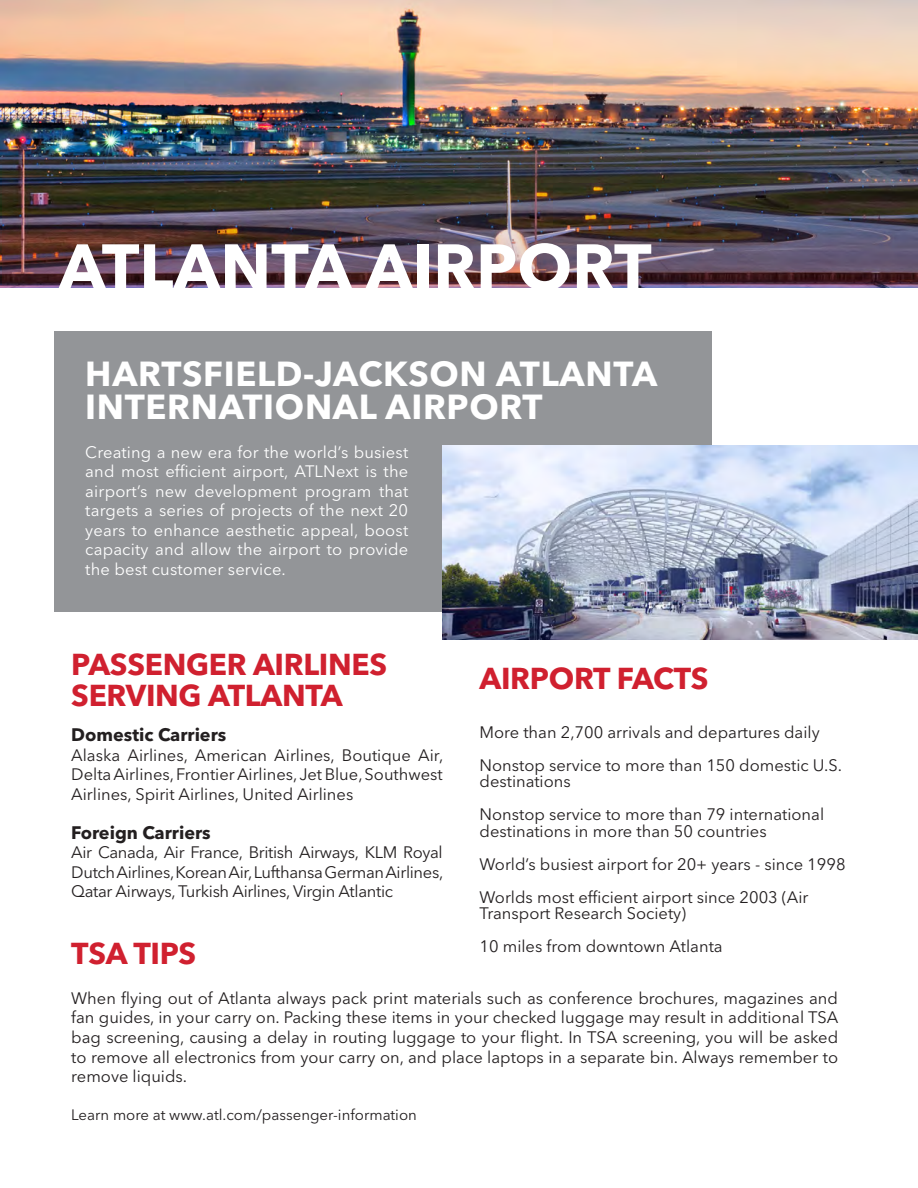
<style>
.page{position:relative;width:918px;height:1188px;background:#fff}
.page>*{position:absolute;margin:0;border:0;box-sizing:border-box;transform-origin:0 0}
.t1{font:700 64.5px "Avenir Next LT Pro";color:#fff}
.t2{font:700 34.5px/33px "Avenir Next LT Pro";letter-spacing:.02em;color:#fff}
.t3{font:700 30px/31.5px "Avenir Next LT Pro";letter-spacing:-.01em;color:#d0202f}
.t4{font:700 18px "Avenir Next LT Pro";color:#231f20}
.t5{font:16.5px/33px "Avenir Next LT Pro";color:#231f20}
.t6{font:16.5px/19.5px "Avenir Next LT Pro";letter-spacing:.01em;color:#fff;text-align:justify}
.t7{font:15px "Avenir Next LT Pro";color:#231f20}
</style>
<div class="page">
<div style="left:55px;top:331px;width:657px;height:281px;background:#939598"></div>
<img style="left:2px;top:0;width:916px;height:285px">
<img style="left:443px;top:445px;width:475px;height:195px">
<h1 class="t1" style="left:59px;top:228px;width:594px">ATLANTA AIRPORT</h1>
<h2 class="t2" style="left:85px;top:357px;width:573px">HARTSFIELD-JACKSON ATLANTA<br>INTERNATIONAL AIRPORT</h2>
<p class="t6" style="left:85px;top:442px;width:324px">Creating a new era for the world’s busiest and most efficient airport, ATLNext is the airport’s new development program that targets a series of projects of the next 20 years to enhance aesthetic appeal, boost capacity and allow the airport to provide the best customer service.</p>
<h3 class="t3" style="left:71px;top:648px;width:317px">PASSENGER AIRLINES<br>SERVING ATLANTA</h3>
<h3 class="t3" style="left:480px;top:662px;width:231px">AIRPORT FACTS</h3>
<p class="t5" style="left:480px;top:715px;width:364px">More than 2,700 arrivals and departures daily<br>Nonstop service to more than 150 domestic U.S.</p>
<p class="t5" style="left:480px;top:765px;width:346px">destinations<br>Nonstop service to more than 79 international</p>
<p class="t5" style="left:480px;top:814px;width:368px">destinations in more than 50 countries<br>World’s busiest airport for 20+ years - since 1998<br>Worlds most efficient airport since 2003 (Air</p>
<p class="t5" style="left:480px;top:897px;width:245px">Transport Research Society)<br>10 miles from downtown Atlanta</p>
<p class="t5" style="left:71px;top:988px;width:769px;line-height:19.6px;text-align:justify">When flying out of Atlanta always pack print materials such as conference brochures, magazines and fan guides, in your carry on. Packing these items in your checked luggage may result in additional TSA bag screening, causing a delay in routing luggage to your flight. In TSA screening, you will be asked to remove all electronics from your carry on, and place laptops in a separate bin. Always remember to remove liquids.</p>
<p class="t7" style="left:71px;top:1106px;width:347px">Learn more at www.atl.com/passenger-information</p>
<p class="t4" style="left:71px;top:724px;width:157px">Domestic Carriers</p>
<p class="t5" style="left:71px;top:745px;width:374px;line-height:19.5px;text-align:justify">Alaska Airlines, American Airlines, Boutique Air, Delta Airlines, Frontier Airlines, Jet Blue, Southwest Airlines, Spirit Airlines, United Airlines</p>
<p class="t4" style="left:71px;top:821px;width:141px">Foreign Carriers</p>
<p class="t5" style="left:71px;top:843px;width:374px;line-height:19.5px;text-align:justify">Air Canada, Air France, British Airways, KLM Royal Dutch Airlines, Korean Air, Lufthansa German Airlines, Qatar Airways, Turkish Airlines, Virgin Atlantic</p>
<h3 class="t3" style="left:71px;top:938px;width:127px">TSA TIPS</h3>
</div>
